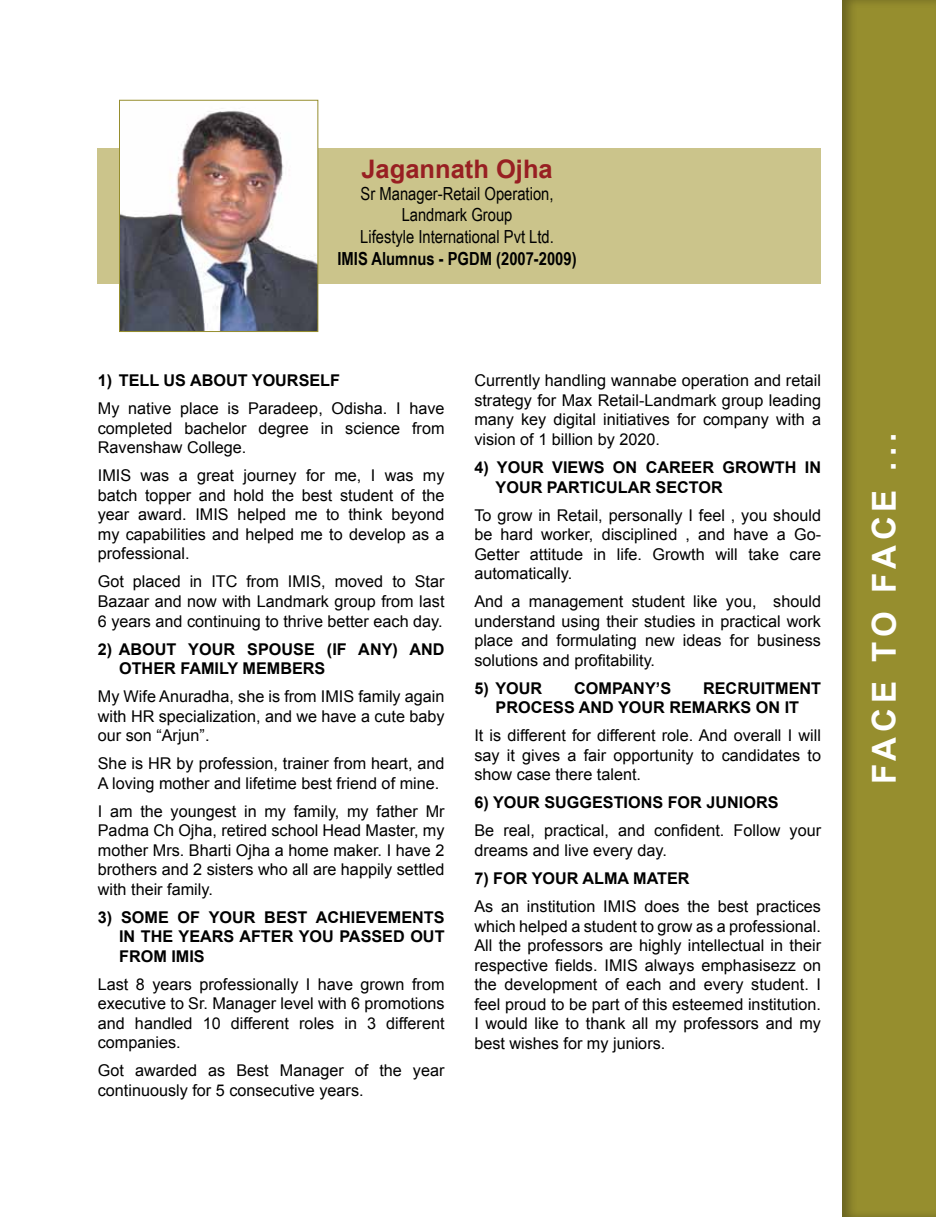
<style>
.page{position:relative;width:936px;height:1217px;background:#fff}
.page>*{position:absolute;margin:0;border:0;box-sizing:border-box;transform-origin:0 0}
.t1{font:700 33px "Arial";letter-spacing:.15em;color:#fff}
.t2{font:700 25.5px "Arial";color:#981f22}
.t3{font:18px/21.6px "Arial Narrow";color:#000;text-align:center}
.t4{font:700 18px "Arial Narrow";color:#000}
.t5{font:16.2px/19.5px "Arial";color:#000;text-align:justify}
.t6{font:700 16.2px/19.5px "Arial";color:#000}
</style>
<div class="page">
<div style="left:841px;top:0;width:94px;height:1216px;background:#000;opacity:.3"></div>
<div style="left:98px;top:148px;width:723px;height:136px;background:#cbc48b"></div>
<img style="left:121px;top:110px;width:195px;height:220px">
<div style="left:119px;top:100px;width:199px;height:232px;border:1px solid #968e2e"></div>
<h2 class="t2" style="left:361px;top:152px;width:193px">Jagannath Ojha</h2>
<p class="t3" style="left:360px;top:182px;width:195px">Sr Manager-Retail Operation,<br>Landmark Group<br>Lifestyle International Pvt Ltd.</p>
<p class="t4" style="left:337px;top:245px;width:240px">IMIS Alumnus - PGDM (2007-2009)</p>
<p class="t6" style="left:98px;top:371px;width:244px">1) TELL US ABOUT YOURSELF</p>
<p class="t5" style="left:98px;top:399px;width:348px">My native place is Paradeep, Odisha. I have completed bachelor degree in science from Ravenshaw College.</p>
<p class="t5" style="left:98px;top:466px;width:348px">IMIS was a great journey for me, I was my batch topper and hold the best student of the year award. IMIS helped me to think beyond my capabilities and helped me to develop as a professional.</p>
<p class="t5" style="left:98px;top:572px;width:348px">Got placed in ITC from IMIS, moved to Star Bazaar and now with Landmark group from last 6 years and continuing to thrive better each day.</p>
<p class="t6" style="left:119px;top:639px;width:327px;text-indent:-21px">2) ABOUT YOUR SPOUSE (IF ANY) AND<br>OTHER FAMILY MEMBERS</p>
<p class="t5" style="left:98px;top:686px;width:348px">My Wife Anuradha, she is from IMIS family again with HR specialization, and we have a cute baby our son “Arjun”.</p>
<p class="t5" style="left:98px;top:753px;width:348px">She is HR by profession, trainer from heart, and<br>A loving mother and lifetime best friend of mine.</p>
<p class="t5" style="left:98px;top:801px;width:348px">I am the youngest in my family, my father Mr Padma Ch Ojha, retired school Head Master, my mother Mrs. Bharti Ojha a home maker. I have 2 brothers and 2 sisters who all are happily settled with their family.</p>
<p class="t6" style="left:119px;top:907px;width:327px;text-align:justify;text-indent:-21px">3) SOME OF YOUR BEST ACHIEVEMENTS IN THE YEARS AFTER YOU PASSED OUT FROM IMIS</p>
<p class="t5" style="left:98px;top:974px;width:348px">Last 8 years professionally I have grown from executive to Sr. Manager level with 6 promotions and handled 10 different roles in 3 different companies.</p>
<p class="t5" style="left:98px;top:1060px;width:348px">Got awarded as Best Manager of the year continuously for 5 consecutive years.</p>
<p class="t5" style="left:474px;top:371px;width:348px">Currently handling wannabe operation and retail strategy for Max Retail-Landmark group leading many key digital initiatives for company with a vision of 1 billion by 2020.</p>
<p class="t6" style="left:495px;top:458px;width:327px;text-indent:-21px">4) YOUR VIEWS ON CAREER GROWTH IN<br>YOUR PARTICULAR SECTOR</p>
<p class="t5" style="left:474px;top:505px;width:348px">To grow in Retail, personally I feel , you should be hard worker, disciplined , and have a Go-Getter attitude in life. Growth will take care automatically.</p>
<p class="t5" style="left:474px;top:591px;width:348px">And a management student like you, should understand using their studies in practical work place and formulating new ideas for business solutions and profitability.</p>
<p class="t6" style="left:474px;top:678px;width:69px">5) YOUR</p>
<p class="t6" style="left:574px;top:678px;width:98px">COMPANY’S</p>
<p class="t6" style="left:495px;top:678px;width:327px;text-indent:207px">RECRUITMENT<br>PROCESS AND YOUR REMARKS ON IT</p>
<p class="t5" style="left:474px;top:725px;width:348px">It is different for different role. And overall I will say it gives a fair opportunity to candidates to show case there talent.</p>
<p class="t6" style="left:474px;top:793px;width:305px">6) YOUR SUGGESTIONS FOR JUNIORS</p>
<p class="t5" style="left:474px;top:820px;width:348px">Be real, practical, and confident. Follow your dreams and live every day.</p>
<p class="t6" style="left:474px;top:868px;width:217px">7) FOR YOUR ALMA MATER</p>
<p class="t5" style="left:474px;top:896px;width:348px">As an institution IMIS does the best practices which helped a student to grow as a professional.<br>All the professors are highly intellectual in their respective fields. IMIS always emphasisezz on the development of each and every student. I feel proud to be part of this esteemed institution.<br>I would like to thank all my professors and my best wishes for my juniors.</p>
<h1 class="t1" style="left:862px;top:783px;width:352px;rotate:-90deg">FACE TO FACE ...</h1>
</div>
